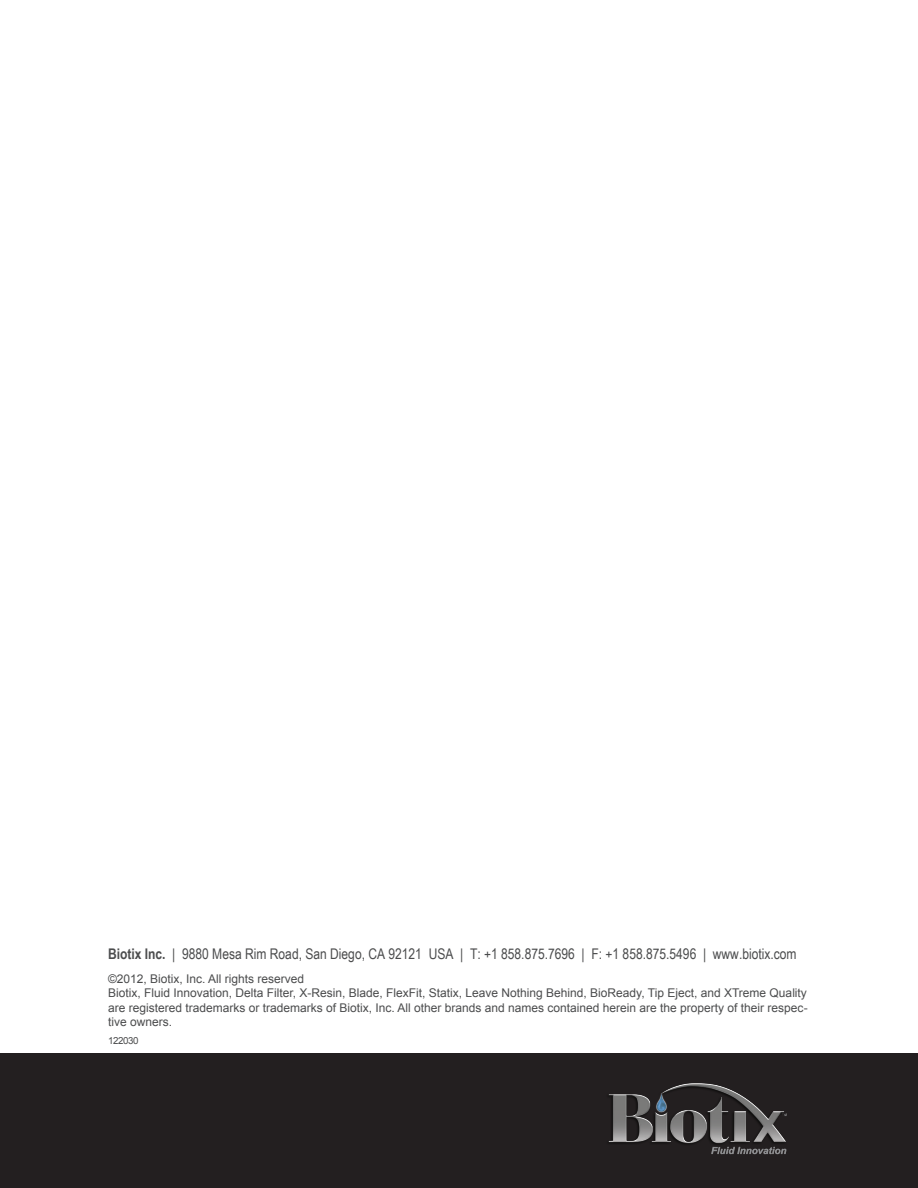
<style>
.page{position:relative;width:918px;height:1188px;background:#fff}
.page>*{position:absolute;margin:0;border:0;box-sizing:border-box;transform-origin:0 0}
.t1{font:14.7px "Arial Narrow";color:#4b4c4d}
.t2{font:12px/14.4px "Arial";color:#4b4c4d;text-align:justify}
.t3{font:9.75px "Arial";letter-spacing:-.04em;color:#4b4c4d}
.s1{font-weight:700}
</style>
<div class="page">
<div style="left:0;top:1053px;width:918px;height:135px;background:#231f20"></div>
<img style="left:608px;top:1083px;width:179px;height:72px">
<p class="t1" style="left:108px;top:943px;width:690px"><span class="s1">Biotix Inc.</span> | 9880 Mesa Rim Road, San Diego, CA 92121 USA | T: +1 858.875.7696 | F: +1 858.875.5496 | www.biotix.com</p>
<p class="t2" style="left:108px;top:972px;width:198px">©2012, Biotix, Inc. All rights reserved</p>
<p class="t2" style="left:108px;top:986px;width:701px">Biotix, Fluid Innovation, Delta Filter, X-Resin, Blade, FlexFit, Statix, Leave Nothing Behind, BioReady, Tip Eject, and XTreme Quality are registered trademarks or trademarks of Biotix, Inc. All other brands and names contained herein are the property of their respec&shy;tive owners.</p>
<p class="t3" style="left:108px;top:1034px;width:32px">122030</p>
</div>
